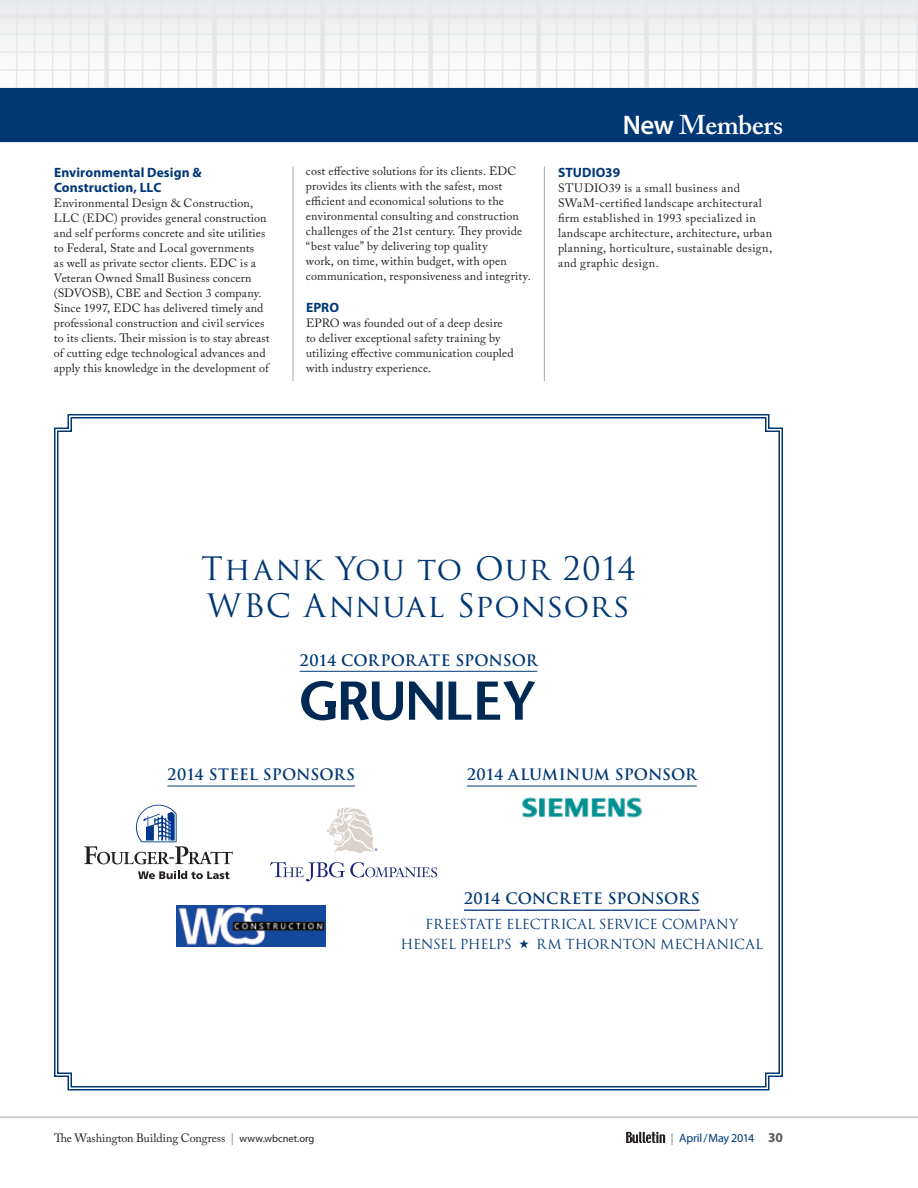
<style>
.page{position:relative;width:918px;height:1188px;background:#fff}
.page>*{position:absolute;margin:0;border:0;box-sizing:border-box;transform-origin:0 0}
.t1{font:31.5px/37.8px "Trajan Pro";letter-spacing:.02em;color:#013775}
.t2{font:600 27px "Adobe Caslon Pro";letter-spacing:-.015em;color:#fff}
.t3{font:700 15.45px "Trajan Pro";letter-spacing:-.005em;color:#013775}
.t4{font:13.5px/19.5px "Trajan Pro";letter-spacing:-.02em;color:#013775}
.t5{font:700 13.5px/15px "Myriad Pro";letter-spacing:.01em;color:#013775}
.t6{font:12px/15px "Adobe Caslon Pro";letter-spacing:.015em;color:#231f20}
.t7{font:12px "Myriad Pro";letter-spacing:-.015em;color:#013775}
.s1{font-family:"Myriad Pro"}
.s2{font-family:"Myriad Pro";font-weight:700;color:#a8a9ad}
.s3{font-family:"Myriad Pro";font-size:10.5px}
.s4{font-weight:700;color:#a8a9ad}
.s5{font-weight:700;font-size:13.5px;color:#57585a}
</style>
<div class="page">
<div style="left:0;top:0;width:918px;height:142px;background:#f4f5f5"></div>
<hr style="left:0;top:0;width:1px;height:142px;background:#e6e7e9">
<hr style="left:16px;top:0;width:1px;height:142px;background:#e6e7e9">
<hr style="left:34px;top:0;width:1px;height:142px;background:#e6e7e9">
<hr style="left:52px;top:0;width:1px;height:142px;background:#e6e7e9">
<hr style="left:70px;top:0;width:1px;height:142px;background:#e6e7e9">
<hr style="left:88px;top:0;width:1px;height:142px;background:#e6e7e9">
<div style="left:104px;top:0;width:5px;height:142px;background:#e6e7e9"></div>
<hr style="left:124px;top:0;width:1px;height:142px;background:#e6e7e9">
<hr style="left:142px;top:0;width:1px;height:142px;background:#e6e7e9">
<hr style="left:160px;top:0;width:1px;height:142px;background:#e6e7e9">
<hr style="left:178px;top:0;width:1px;height:142px;background:#e6e7e9">
<hr style="left:196px;top:0;width:1px;height:142px;background:#e6e7e9">
<div style="left:212px;top:0;width:5px;height:142px;background:#e6e7e9"></div>
<hr style="left:232px;top:0;width:1px;height:142px;background:#e6e7e9">
<hr style="left:250px;top:0;width:1px;height:142px;background:#e6e7e9">
<hr style="left:268px;top:0;width:1px;height:142px;background:#e6e7e9">
<hr style="left:286px;top:0;width:1px;height:142px;background:#e6e7e9">
<hr style="left:304px;top:0;width:1px;height:142px;background:#e6e7e9">
<div style="left:320px;top:0;width:5px;height:142px;background:#e6e7e9"></div>
<hr style="left:340px;top:0;width:1px;height:142px;background:#e6e7e9">
<hr style="left:358px;top:0;width:1px;height:142px;background:#e6e7e9">
<hr style="left:376px;top:0;width:1px;height:142px;background:#e6e7e9">
<hr style="left:394px;top:0;width:1px;height:142px;background:#e6e7e9">
<hr style="left:412px;top:0;width:1px;height:142px;background:#e6e7e9">
<div style="left:428px;top:0;width:5px;height:142px;background:#e6e7e9"></div>
<hr style="left:448px;top:0;width:1px;height:142px;background:#e6e7e9">
<hr style="left:466px;top:0;width:1px;height:142px;background:#e6e7e9">
<hr style="left:484px;top:0;width:1px;height:142px;background:#e6e7e9">
<hr style="left:502px;top:0;width:1px;height:142px;background:#e6e7e9">
<hr style="left:520px;top:0;width:1px;height:142px;background:#e6e7e9">
<div style="left:536px;top:0;width:5px;height:142px;background:#e6e7e9"></div>
<hr style="left:556px;top:0;width:1px;height:142px;background:#e6e7e9">
<hr style="left:574px;top:0;width:1px;height:142px;background:#e6e7e9">
<hr style="left:592px;top:0;width:1px;height:142px;background:#e6e7e9">
<hr style="left:610px;top:0;width:1px;height:142px;background:#e6e7e9">
<hr style="left:628px;top:0;width:1px;height:142px;background:#e6e7e9">
<div style="left:644px;top:0;width:5px;height:142px;background:#e6e7e9"></div>
<hr style="left:664px;top:0;width:1px;height:142px;background:#e6e7e9">
<hr style="left:682px;top:0;width:1px;height:142px;background:#e6e7e9">
<hr style="left:700px;top:0;width:1px;height:142px;background:#e6e7e9">
<hr style="left:718px;top:0;width:1px;height:142px;background:#e6e7e9">
<hr style="left:736px;top:0;width:1px;height:142px;background:#e6e7e9">
<div style="left:752px;top:0;width:5px;height:142px;background:#e6e7e9"></div>
<hr style="left:772px;top:0;width:1px;height:142px;background:#e6e7e9">
<hr style="left:790px;top:0;width:1px;height:142px;background:#e6e7e9">
<hr style="left:808px;top:0;width:1px;height:142px;background:#e6e7e9">
<hr style="left:826px;top:0;width:1px;height:142px;background:#e6e7e9">
<hr style="left:844px;top:0;width:1px;height:142px;background:#e6e7e9">
<div style="left:860px;top:0;width:5px;height:142px;background:#e6e7e9"></div>
<hr style="left:880px;top:0;width:1px;height:142px;background:#e6e7e9">
<hr style="left:898px;top:0;width:1px;height:142px;background:#e6e7e9">
<hr style="left:916px;top:0;width:1px;height:142px;background:#e6e7e9">
<hr style="left:917px;top:0;width:1px;height:142px;background:#e6e7e9">
<hr style="left:0;top:231px;width:918px;height:1px;background:#e6e7e9">
<hr style="left:0;top:213px;width:918px;height:1px;background:#e6e7e9">
<hr style="left:0;top:195px;width:918px;height:1px;background:#e6e7e9">
<hr style="left:0;top:177px;width:918px;height:1px;background:#e6e7e9">
<hr style="left:0;top:159px;width:918px;height:1px;background:#e6e7e9">
<hr style="left:0;top:87px;width:918px;height:2px;background:#e6e7e9">
<hr style="left:0;top:69px;width:918px;height:2px;background:#e6e7e9">
<hr style="left:0;top:51px;width:918px;height:2px;background:#e6e7e9">
<hr style="left:0;top:33px;width:918px;height:2px;background:#e6e7e9">
<hr style="left:0;top:14px;width:918px;height:4px;background:#e6e7e9">
<hr style="left:0;top:1117px;width:918px;height:1px;background:#a8a9ad">
<div style="left:0;top:88px;width:918px;height:54px;background:#013775"></div>
<svg style="left:626px;top:1132px;width:39px;height:11px"></svg>
<hr style="left:293px;top:166px;width:1px;height:215px;background:#a8a9ad">
<hr style="left:544px;top:166px;width:1px;height:215px;background:#a8a9ad">
<svg style="left:56px;top:416px;width:725px;height:672px"></svg>
<hr style="left:300px;top:671px;width:237px;height:1px;background:#013775">
<hr style="left:167px;top:786px;width:188px;height:1px;background:#013775">
<div style="left:76px;top:801px;width:165px;height:82px;background:#fff"></div>
<svg style="left:84px;top:805px;width:149px;height:59px"></svg>
<svg style="left:138px;top:871px;width:91px;height:8px"></svg>
<div style="left:261px;top:804px;width:185px;height:81px;background:#fff"></div>
<svg style="left:270px;top:862px;width:167px;height:19px"></svg>
<svg style="left:327px;top:808px;width:51px;height:45px"></svg>
<svg style="left:169px;top:903px;width:164px;height:46px"></svg>
<img style="left:177px;top:905px;width:148px;height:41px">
<hr style="left:464px;top:910px;width:236px;height:1px;background:#013775">
<img style="left:520px;top:795px;width:123px;height:25px">
<hr style="left:467px;top:786px;width:230px;height:1px;background:#013775">
<svg style="left:301px;top:681px;width:34px;height:39px"></svg>
<svg style="left:341px;top:682px;width:62px;height:38px"></svg>
<svg style="left:409px;top:682px;width:34px;height:38px"></svg>
<svg style="left:449px;top:682px;width:22px;height:38px"></svg>
<svg style="left:477px;top:681px;width:58px;height:39px"></svg>
<div style="left:325px;top:701px;width:10px;height:6px;background:#002954"></div>
<svg style="left:519px;top:939px;width:10px;height:9px"></svg>
<p class="t5" style="left:54px;top:164px;width:149px">Environmental Design &amp;<br>Construction, LLC</p>
<p class="t6" style="left:54px;top:195px;width:218px">Environmental Design &amp; Construction, LLC (EDC) provides general construction and self performs concrete and site utilities to Federal, State and Local governments<br>as well as private sector clients. EDC is a Veteran Owned Small Business concern (SDVOSB), CBE and Section 3 company.<br>Since 1997, EDC has delivered timely and professional construction and civil services to its clients. Their mission is to stay abreast of cutting edge technological advances and apply this knowledge in the development of</p>
<p class="t6" style="left:306px;top:164px;width:226px">cost effective solutions for its clients. EDC provides its clients with the safest, most efficient and economical solutions to the environmental consulting and construction challenges of the 21st century. They provide “best value” by delivering top quality<br>work, on time, within budget, with open communication, responsiveness and integrity.</p>
<p class="t5" style="left:306px;top:299px;width:35px">EPRO</p>
<p class="t6" style="left:306px;top:315px;width:209px">EPRO was founded out of a deep desire to deliver exceptional safety training by utilizing effective communication coupled with industry experience.</p>
<h2 class="t2" style="left:623px;top:108px;width:162px"><span class="s1">New</span> Members</h2>
<p class="t5" style="left:558px;top:164px;width:64px">STUDIO39</p>
<p class="t6" style="left:558px;top:180px;width:216px">STUDIO39 is a small business and SWaM-certified landscape architectural firm established in 1993 specialized in landscape architecture, architecture, urban planning, horticulture, sustainable design, and graphic design.</p>
<h1 class="t1" style="left:201px;top:549px;width:436px">Thank You to Our 2014<br>WBC Annual Sponsors</h1>
<p class="t3" style="left:300px;top:651px;width:239px">2014 CORPOR ATE SPONSOR</p>
<p class="t3" style="left:167px;top:765px;width:189px">2014 STEEL SPONSORS</p>
<p class="t3" style="left:467px;top:765px;width:231px">2014 ALUMINUM SPONSOR</p>
<p class="t3" style="left:464px;top:889px;width:237px">2014 CONCRETE SPONSORS</p>
<p class="t4" style="left:400px;top:914px;width:339px;text-indent:25px">FREESTATE ELECTRICAL SERVICE COMPANY<br>HENSEL PHELPS</p>
<p class="t4" style="left:536px;top:934px;width:228px">RM THORNTON MECHANICAL</p>
<p class="t6" style="left:54px;top:1130px;width:262px">The Washington Building Congress <span class="s2">|</span> <span class="s3">www.wbcnet.org</span></p>
<p class="t7" style="left:671px;top:1130px;width:114px"><span class="s4">|</span> April/May 2014 <span class="s5">30</span></p>
</div>
